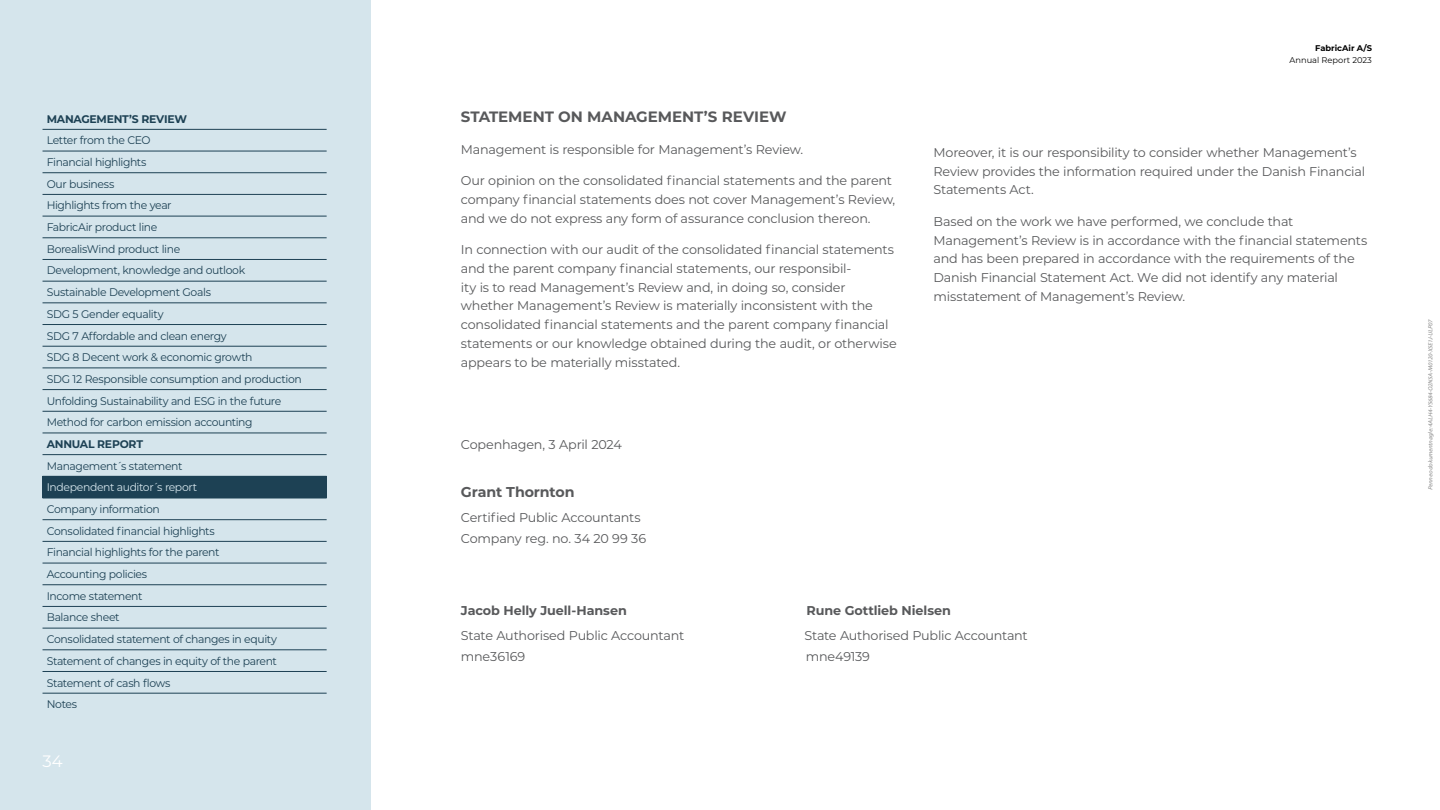
<style>
.page{position:relative;width:1440px;height:810px;background:#fff}
.page>*{position:absolute;margin:0;border:0;box-sizing:border-box;transform-origin:0 0}
.t1{font:16.5px "Montserrat";color:#fff}
.t2{font:700 15px "Montserrat";color:#58595b}
.t3{font:700 14.25px "Montserrat";letter-spacing:-.01em;color:#58595b}
.t4{font:12.75px/18.8px "Montserrat";letter-spacing:-.015em;color:#58595b}
.t5{font:700 12.75px "Montserrat";letter-spacing:-.005em;color:#58595b}
.t6{font:11.02px/21.7px "Montserrat";letter-spacing:-.035em;color:#1d4154}
.t7{font:700 11.02px "Montserrat";letter-spacing:-.02em;color:#1d4154}
.t8{font:11.02px "Montserrat";letter-spacing:-.035em;color:#d5e5ec}
.t9{font:8.32px "Montserrat";color:#000}
.t10{font:700 8.32px "Montserrat";color:#000}
.t11{font:italic 6px "Myriad Pro";color:#888}
</style>
<div class="page">
<div style="left:0;top:0;width:370px;height:810px;background:#d5e5ec"></div>
<div style="left:43px;top:476px;width:284px;height:22px;background:#1d4154"></div>
<hr style="left:43px;top:129px;width:284px;height:1px;background:#1d4154">
<hr style="left:43px;top:151px;width:284px;height:1px;background:#1d4154">
<hr style="left:43px;top:172px;width:284px;height:1px;background:#1d4154">
<hr style="left:43px;top:194px;width:284px;height:1px;background:#1d4154">
<hr style="left:43px;top:216px;width:284px;height:1px;background:#1d4154">
<hr style="left:43px;top:237px;width:284px;height:1px;background:#1d4154">
<hr style="left:43px;top:259px;width:284px;height:1px;background:#1d4154">
<hr style="left:43px;top:281px;width:284px;height:1px;background:#1d4154">
<hr style="left:43px;top:302px;width:284px;height:1px;background:#1d4154">
<hr style="left:43px;top:324px;width:284px;height:1px;background:#1d4154">
<hr style="left:43px;top:346px;width:284px;height:1px;background:#1d4154">
<hr style="left:43px;top:368px;width:284px;height:1px;background:#1d4154">
<hr style="left:43px;top:389px;width:284px;height:1px;background:#1d4154">
<hr style="left:43px;top:411px;width:284px;height:1px;background:#1d4154">
<hr style="left:43px;top:433px;width:284px;height:1px;background:#1d4154">
<hr style="left:43px;top:454px;width:284px;height:1px;background:#1d4154">
<hr style="left:43px;top:498px;width:284px;height:1px;background:#1d4154">
<hr style="left:43px;top:519px;width:284px;height:1px;background:#1d4154">
<hr style="left:43px;top:541px;width:284px;height:1px;background:#1d4154">
<hr style="left:43px;top:563px;width:284px;height:1px;background:#1d4154">
<hr style="left:43px;top:584px;width:284px;height:1px;background:#1d4154">
<hr style="left:43px;top:606px;width:284px;height:1px;background:#1d4154">
<hr style="left:43px;top:628px;width:284px;height:1px;background:#1d4154">
<hr style="left:43px;top:649px;width:284px;height:1px;background:#1d4154">
<hr style="left:43px;top:671px;width:284px;height:1px;background:#1d4154">
<hr style="left:43px;top:693px;width:284px;height:1px;background:#1d4154">
<p class="t7" style="left:47px;top:113px;width:142px">MANAGEMENT’S REVIEW</p>
<p class="t6" style="left:47px;top:130px;width:257px">Letter from the CEO<br>Financial highlights<br>Our business<br>Highlights from the year<br>FabricAir product line<br>BorealisWind product line<br>Development, knowledge and outlook<br>Sustainable Development Goals<br>SDG 5 Gender equality<br>SDG 7 Affordable and clean energy<br>SDG 8 Decent work &amp; economic growth<br>SDG 12 Responsible consumption and production<br>Unfolding Sustainability and ESG in the future<br>Method for carbon emission accounting</p>
<p class="t7" style="left:47px;top:439px;width:98px">ANNUAL REPORT</p>
<p class="t6" style="left:47px;top:455px;width:137px">Management´s statement</p>
<p class="t8" style="left:47px;top:482px;width:152px">Independent auditor´s report</p>
<p class="t6" style="left:47px;top:499px;width:232px">Company information<br>Consolidated financial highlights<br>Financial highlights for the parent<br>Accounting policies<br>Income statement<br>Balance sheet<br>Consolidated statement of changes in equity<br>Statement of changes in equity of the parent<br>Statement of cash flows<br>Notes</p>
<p class="t1" style="left:43px;top:754px;width:22px">34</p>
<p class="t2" style="left:461px;top:110px;width:327px">STATEMENT ON MANAGEMENT’S REVIEW</p>
<p class="t4" style="left:461px;top:140px;width:344px">Management is responsible for Management’s Review.</p>
<p class="t4" style="left:461px;top:172px;width:436px">Our opinion on the consolidated financial statements and the parent company financial statements does not cover Management’s Review, and we do not express any form of assurance conclusion thereon.</p>
<p class="t4" style="left:461px;top:241px;width:437px">In connection with our audit of the consolidated financial statements and the parent company financial statements, our responsibil-<br>ity is to read Management’s Review and, in doing so, consider whether Management’s Review is materially inconsistent with the consolidated financial statements and the parent company financial statements or our knowledge obtained during the audit, or otherwise appears to be materially misstated.</p>
<p class="t4" style="left:461px;top:436px;width:162px">Copenhagen, 3 April 2024</p>
<p class="t3" style="left:461px;top:485px;width:115px">Grant Thornton</p>
<p class="t4" style="left:461px;top:508px;width:187px;line-height:20.9px">Certified Public Accountants<br>Company reg. no. 34 20 99 36</p>
<p class="t10" style="left:1315px;top:44px;width:58px">FabricAir A/S</p>
<p class="t9" style="left:1290px;top:57px;width:84px">Annual Report 2023</p>
<p class="t4" style="left:934px;top:143px;width:433px">Moreover, it is our responsibility to consider whether Management’s<br>Review provides the information required under the Danish Financial<br>Statements Act.</p>
<p class="t4" style="left:934px;top:212px;width:435px">Based on the work we have performed, we conclude that Management’s Review is in accordance with the financial statements and has been prepared in accordance with the requirements of the Danish Financial Statement Act. We did not identify any material misstatement of Management’s Review.</p>
<p class="t5" style="left:461px;top:604px;width:167px">Jacob Helly Juell-Hansen</p>
<p class="t5" style="left:807px;top:604px;width:146px">Rune Gottlieb Nielsen</p>
<p class="t4" style="left:461px;top:627px;width:225px">State Authorised Public Accountant</p>
<p class="t4" style="left:804px;top:627px;width:225px">State Authorised Public Accountant</p>
<p class="t4" style="left:461px;top:648px;width:66px">mne36169</p>
<p class="t4" style="left:806px;top:648px;width:66px">mne49139</p>
<p class="t11" style="left:1428px;top:490px;width:173px;rotate:-90deg">Penneo dokumentnøgle:4ALH4-Y5684-O2N5A-M0120-X5E1J-ULP07</p>
</div>
